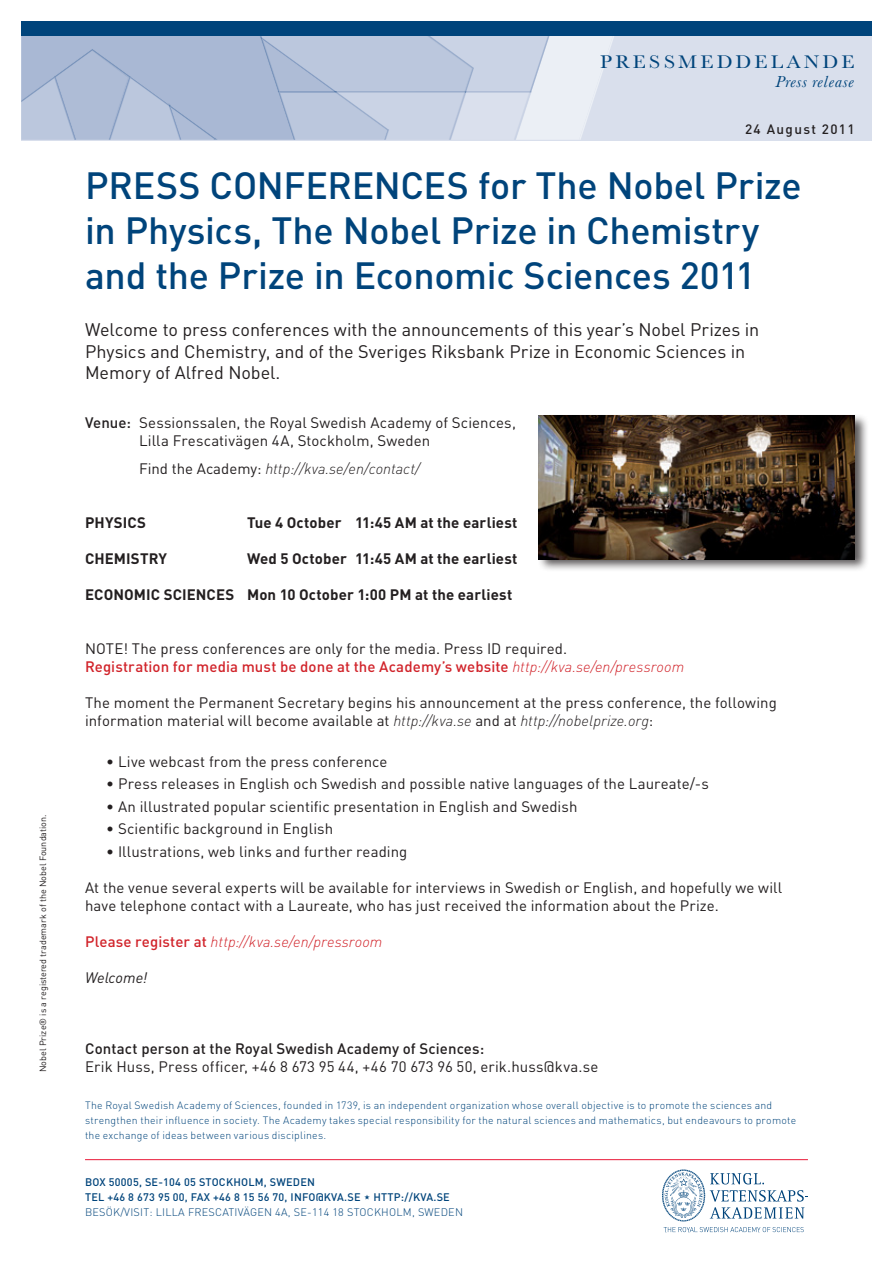
<style>
.page{position:relative;width:893px;height:1263px;background:#fff}
.page>*{position:absolute;margin:0;border:0;box-sizing:border-box;transform-origin:0 0}
.Huvudrubrik{font:500 37.5px/45px "DIN Pro";letter-spacing:-.01em;color:#00447b}
.t1{font:18.9px "Baskerville No 2 BT";letter-spacing:.15em;color:#00447b;scale:1.11 1}
.Textblock_brödtext{font:18px/21.6px "DIN Pro";letter-spacing:-.005em;color:#231f20}
.t2{font:italic 16.5px "Baskerville No 2 BT";letter-spacing:.03em;color:#00447b}
.Textblock_brödtext-2{font:15px/18px "DIN Pro";letter-spacing:.005em;color:#231f20}
.t3{font:700 15px "DIN Pro";letter-spacing:.01em;color:#231f20}
.t4{font:500 15px "DIN Pro";letter-spacing:.005em;color:#d1232a}
.t5{font:500 15px "DIN Pro";letter-spacing:.005em;color:#231f20}
.t6{font:italic 300 15px "DIN Pro";letter-spacing:.005em;color:#d1232a}
.t7{font:italic 300 15px "DIN Pro";color:#231f20}
.t8{font:italic 15px "DIN Pro";letter-spacing:.005em;color:#231f20}
.t9{font:500 13.5px "DIN Pro";letter-spacing:.1em;color:#231f20}
.Adress_DinPro{font:500 10.8px "DIN Pro";letter-spacing:.02em;color:#00447b}
.Adress_DinPro-2{font:300 10.8px "DIN Pro";letter-spacing:.02em;color:#00447b}
.Boilerplate{font:300 10.5px/15px "DIN Pro";letter-spacing:.02em;color:#00447b}
.Finstilt{font:9px "DIN Pro";color:#231f20}
.s1{font-weight:500}
.s2{font-weight:400;font-style:normal}
.s3{font-weight:300;font-style:italic}
.s4{font-weight:500;font-style:normal}
</style>
<div class="page">
<div style="left:21px;top:21px;width:851px;height:119px;background:#d9dfec"></div>
<svg style="left:21px;top:36px;width:593px;height:104px"></svg>
<div style="left:21px;top:21px;width:851px;height:15px;background:#00447b"></div>
<svg style="left:664px;top:1227px;width:140px;height:5px"></svg>
<svg style="left:662px;top:1169px;width:145px;height:52px"></svg>
<hr style="left:85px;top:1159px;width:723px;height:1px;background:#e91938">
<div style="left:537px;top:414px;width:332px;height:158px;background:#231f20;opacity:.75"></div>
<img style="left:539px;top:416px;width:316px;height:143px">
<p class="Finstilt" style="left:37px;top:1072px;width:259px;rotate:-90deg">Nobel Prize® is a registered trademark of the Nobel Foundation.</p>
<p class="t1" style="left:600px;top:50px;width:231px">PRESSMEDDELANDE</p>
<p class="t2" style="left:776px;top:72px;width:80px">Press release</p>
<p class="t9" style="left:745px;top:120px;width:111px">24 August 2011</p>
<p class="Huvudrubrik" style="left:85px;top:161px;width:718px">PRESS CONFERENCES for The Nobel Prize in Physics, The Nobel Prize in Chemistry and the Prize in Economic Sciences 2011</p>
<p class="Textblock_brödtext" style="left:85px;top:318px;width:676px">Welcome to press conferences with the announcements of this year’s Nobel Prizes in<br>Physics and Chemistry, and of the Sveriges Riksbank Prize in Economic Sciences in<br>Memory of Alfred Nobel.</p>
<p class="Textblock_brödtext-2" style="left:139px;top:413px;width:378px;text-indent:-54px"><span class="s1">Venue:</span> Sessionssalen, the Royal Swedish Academy of Sciences,<br>Lilla Frescativägen 4A, Stockholm, Sweden</p>
<p class="t7" style="left:139px;top:459px;width:282px"><span class="s2">Find the Academy:</span> http://kva.se/en/contact/</p>
<p class="t3" style="left:85px;top:512px;width:62px">PHYSICS</p>
<p class="t3" style="left:247px;top:512px;width:272px">Tue 4 October 11:45 AM at the earliest</p>
<p class="t3" style="left:85px;top:548px;width:84px">CHEMISTRY</p>
<p class="t3" style="left:247px;top:548px;width:272px">Wed 5 October 11:45 AM at the earliest</p>
<p class="t3" style="left:85px;top:584px;width:429px">ECONOMIC SCIENCES Mon 10 October 1:00 PM at the earliest</p>
<p class="Textblock_brödtext-2" style="left:85px;top:639px;width:484px">NOTE! The press conferences are only for the media. Press ID required.</p>
<p class="t4" style="left:85px;top:656px;width:601px">Registration for media must be done at the Academy’s website <span class="s3">http://kva.se/en/pressroom</span></p>
<p class="Textblock_brödtext-2" style="left:85px;top:693px;width:693px">The moment the Permanent Secretary begins his announcement at the press conference, the following information material will become available at <span class="s3">http://kva.se</span> and at <span class="s3">http://nobelprize.org</span>:</p>
<p class="Textblock_brödtext-2" style="left:106px;top:751px;width:283px">• Live webcast from the press conference</p>
<p class="Textblock_brödtext-2" style="left:106px;top:774px;width:604px">• Press releases in English och Swedish and possible native languages of the Laureate/-s</p>
<p class="Textblock_brödtext-2" style="left:106px;top:796px;width:473px">• An illustrated popular scientific presentation in English and Swedish</p>
<p class="Textblock_brödtext-2" style="left:106px;top:819px;width:228px">• Scientific background in English</p>
<p class="Textblock_brödtext-2" style="left:106px;top:841px;width:303px">• Illustrations, web links and further reading</p>
<p class="Textblock_brödtext-2" style="left:85px;top:877px;width:699px">At the venue several experts will be available for interviews in Swedish or English, and hopefully we will have telephone contact with a Laureate, who has just received the information about the Prize.</p>
<p class="t6" style="left:85px;top:932px;width:299px"><span class="s4">Please register at</span> http://kva.se/en/pressroom</p>
<p class="t8" style="left:85px;top:968px;width:64px">Welcome!</p>
<p class="t5" style="left:85px;top:1039px;width:401px">Contact person at the Royal Swedish Academy of Sciences:</p>
<p class="Textblock_brödtext-2" style="left:85px;top:1057px;width:515px">Erik Huss, Press officer, +46 8 673 95 44, +46 70 673 96 50, erik.huss@kva.se</p>
<p class="Boilerplate" style="left:85px;top:1097px;width:713px">The Royal Swedish Academy of Sciences, founded in 1739, is an independent organization whose overall objective is to promote the sciences and strengthen their influence in society. The Academy takes special responsibility for the natural sciences and mathematics, but endeavours to promote the exchange of ideas between various disciplines.</p>
<p class="Adress_DinPro" style="left:85px;top:1175px;width:232px">BOX 50005, SE-104 05 STOCKHOLM, SWEDEN</p>
<p class="Adress_DinPro" style="left:85px;top:1190px;width:366px">TEL +46 8 673 95 00, FAX +46 8 15 56 70, INFO@KVA.SE HTTP://KVA.SE</p>
<p class="Adress_DinPro-2" style="left:85px;top:1205px;width:379px">BESÖK/VISIT: LILLA FRESCATIVÄGEN 4A, SE-114 18 STOCKHOLM, SWEDEN</p>
</div>
